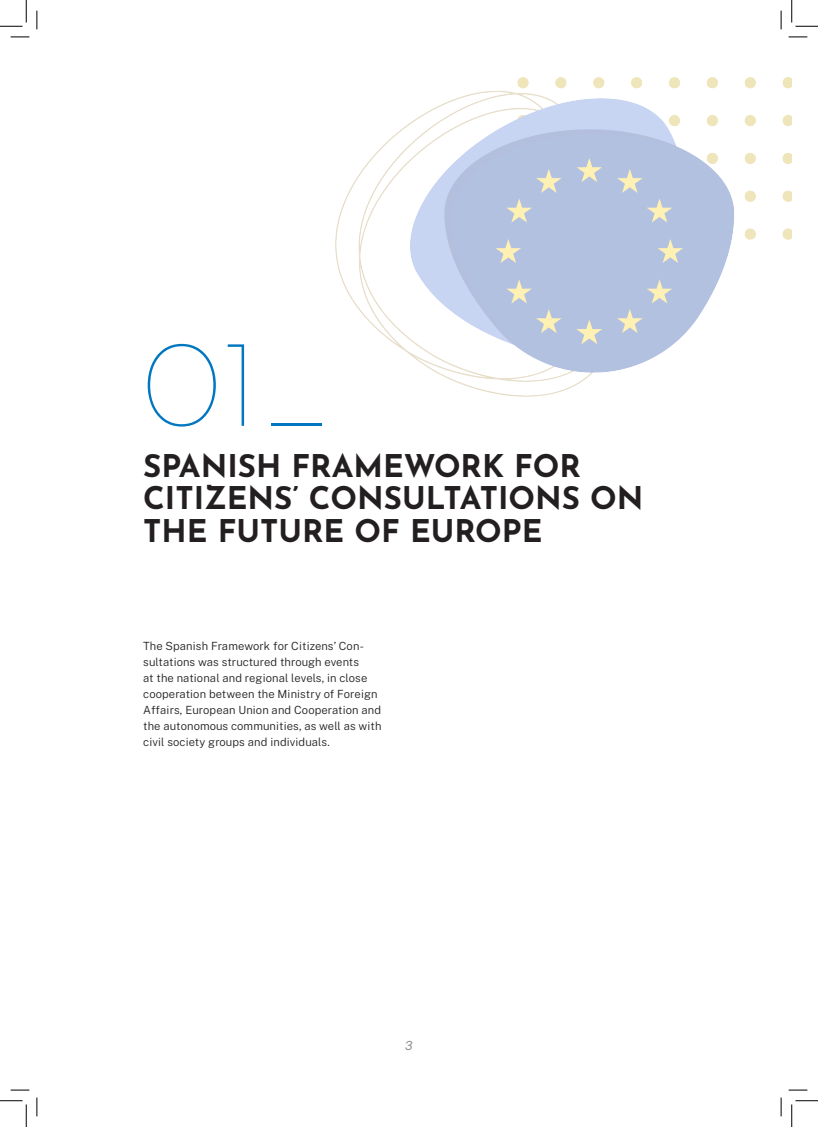
<style>
.page{position:relative;width:818px;height:1127px;background:#fff}
.page>*{position:absolute;margin:0;border:0;box-sizing:border-box;transform-origin:0 0}
.PARRAFO{font:100 125px "Josefin Sans";color:#0077c0}
.PARRAFO-2{font:700 31.25px/32.5px "Josefin Sans";color:#231f20}
.t1{font:italic 300 12.5px "Public Sans";color:#808285}
.PARRAFO-3{font:300 11.25px/16px "Public Sans";letter-spacing:.01em;color:#231f20}
</style>
<div class="page">
<img style="left:336px;top:77px;width:456px;height:320px">
<svg style="left:11px;top:36px;width:18px;height:2px"></svg>
<svg style="left:788px;top:36px;width:19px;height:2px"></svg>
<svg style="left:11px;top:1089px;width:18px;height:1px"></svg>
<svg style="left:788px;top:1089px;width:19px;height:1px"></svg>
<svg style="left:36px;top:11px;width:2px;height:18px"></svg>
<svg style="left:36px;top:1097px;width:2px;height:18px"></svg>
<svg style="left:780px;top:11px;width:2px;height:18px"></svg>
<svg style="left:780px;top:1097px;width:2px;height:18px"></svg>
<svg style="left:0;top:0;width:27px;height:27px"></svg>
<svg style="left:0;top:1100px;width:27px;height:26px"></svg>
<svg style="left:791px;top:0;width:27px;height:27px"></svg>
<svg style="left:791px;top:1100px;width:27px;height:26px"></svg>
<p class="PARRAFO" style="left:143px;top:288px;width:192px">01_</p>
<p class="PARRAFO-2" style="left:143px;top:445px;width:502px">SPANISH FRAMEWORK FOR<br>CITIZENS’ CONSULTATIONS ON<br>THE FUTURE OF EUROPE</p>
<p class="PARRAFO-3" style="left:143px;top:637px;width:240px">The Spanish Framework for Citizens’ Con&shy;sultations was structured through events<br>at the national and regional levels, in close cooperation between the Ministry of Foreign Affairs, European Union and Cooperation and the autonomous communities, as well as with civil society groups and individuals.</p>
<p class="t1" style="left:405px;top:1037px;width:9px">3</p>
</div>
